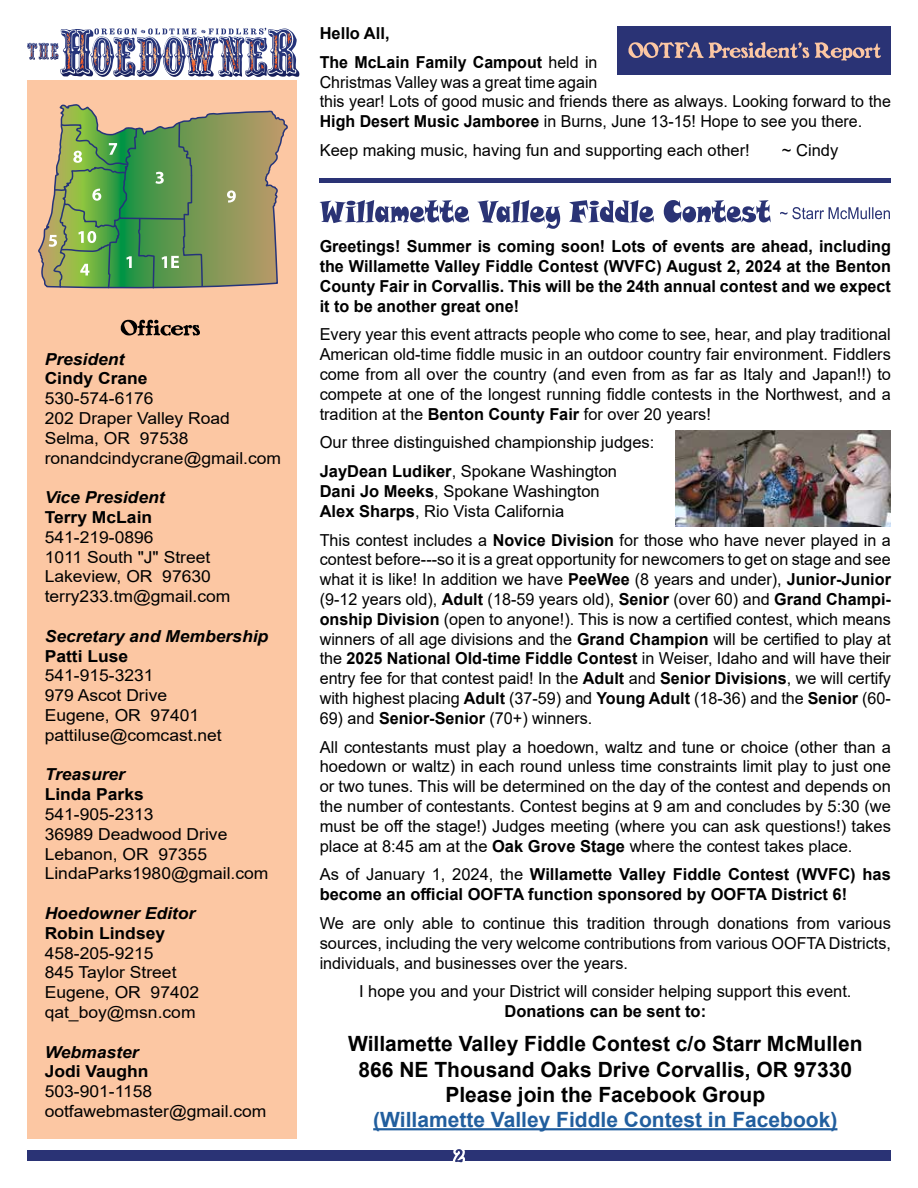
<style>
.page{position:relative;width:918px;height:1188px;background:#fff}
.page>*{position:absolute;margin:0;border:0;box-sizing:border-box;transform-origin:0 0}
.t1{font:700 21px/25.2px "Arial";color:#000;text-align:center}
.t2{font:700 21px "Arial";color:#215e9e}
.t3{font:16.5px/19.8px "Arial";color:#000}
.t4{font:700 16.5px/19.8px "Arial";color:#000}
.t5{font:16.5px/19.8px "Arial";color:#000;scale:1.06 1}
.t6{font:italic 700 16.5px "Arial";color:#000;scale:1.06 1}
.t7{font:700 16.5px "Arial";color:#000;scale:1.06 1}
.s1{font-weight:400}
.s2{font-weight:700}
</style>
<div class="page">
<div style="left:27px;top:1150px;width:864px;height:11px;background:#2a3375"></div>
<svg style="left:452px;top:1149px;width:13px;height:14px"></svg>
<svg style="left:27px;top:28px;width:272px;height:49px"></svg>
<div style="left:618px;top:27px;width:273px;height:48px;background:#2a3375"></div>
<svg style="left:628px;top:42px;width:253px;height:19px"></svg>
<img style="left:675px;top:430px;width:216px;height:96px">
<div style="left:27px;top:81px;width:270px;height:1058px;background:#fcc7a3"></div>
<svg style="left:121px;top:320px;width:79px;height:16px"></svg>
<svg style="left:38px;top:104px;width:250px;height:184px"></svg>
<svg style="left:227px;top:190px;width:9px;height:13px"></svg>
<svg style="left:49px;top:115px;width:155px;height:174px;background:#6c9e58"></svg>
<hr style="left:373px;top:1128px;width:464px;height:2px;background:#215e9e">
<svg style="left:319px;top:200px;width:571px;height:29px"></svg>
<div style="left:320px;top:178px;width:571px;height:5px;background:#2a3375"></div>
<p class="t6" style="left:45px;top:348px;width:77px">President</p>
<p class="t7" style="left:45px;top:367px;width:99px">Cindy Crane</p>
<p class="t5" style="left:45px;top:388px;width:225px">530-574-6176<br>202 Draper Valley Road<br>Selma, OR 97538 ronandcindycrane@gmail.com</p>
<p class="t6" style="left:45px;top:486px;width:115px">Vice President</p>
<p class="t7" style="left:45px;top:506px;width:103px">Terry McLain</p>
<p class="t5" style="left:45px;top:527px;width:177px">541-219-0896<br>1011 South "J" Street<br>Lakeview, OR 97630 terry233.tm@gmail.com</p>
<p class="t6" style="left:45px;top:625px;width:212px">Secretary and Membership</p>
<p class="t7" style="left:45px;top:644px;width:80px">Patti Luse</p>
<p class="t5" style="left:45px;top:666px;width:169px">541-915-3231<br>979 Ascot Drive<br>Eugene, OR 97401 pattiluse@comcast.net</p>
<p class="t6" style="left:45px;top:764px;width:77px">Treasurer</p>
<p class="t7" style="left:45px;top:783px;width:95px">Linda Parks</p>
<p class="t5" style="left:45px;top:804px;width:213px">541-905-2313<br>36989 Deadwood Drive<br>Lebanon, OR 97355<br>LindaParks1980@gmail.com</p>
<p class="t6" style="left:45px;top:902px;width:144px">Hoedowner Editor</p>
<p class="t7" style="left:45px;top:921px;width:115px">Robin Lindsey</p>
<p class="t5" style="left:45px;top:943px;width:147px">458-205-9215<br>845 Taylor Street<br>Eugene, OR 97402 qat_boy@msn.com</p>
<p class="t6" style="left:45px;top:1041px;width:90px">Webmaster</p>
<p class="t7" style="left:45px;top:1060px;width:100px">Jodi Vaughn</p>
<p class="t5" style="left:45px;top:1081px;width:211px">503-901-1158 ootfawebmaster@gmail.com</p>
<p class="t4" style="left:320px;top:19px;width:279px;line-height:28.8px">Hello All,<br>The McLain Family Campout <span class="s1">held in</span></p>
<p class="t3" style="left:320px;top:72px;width:573px">Christmas Valley was a great time again<br>this year! Lots of good music and friends there as always. Looking forward to the<br><span class="s2">High Desert Music Jamboree</span> in Burns, June 13-15! Hope to see you there.</p>
<p class="t3" style="left:320px;top:140px;width:432px">Keep making music, having fun and supporting each other!</p>
<p class="t3" style="left:782px;top:140px;width:58px">~ Cindy</p>
<p class="t4" style="left:320px;top:237px;width:573px;text-align:justify">Greetings! Summer is coming soon! Lots of events are ahead, including the Willamette Valley Fiddle Contest (WVFC) August 2, 2024 at the Benton County Fair in Corvallis. This will be the 24th annual contest and we expect it to be another great one!</p>
<p class="t3" style="left:320px;top:325px;width:573px;text-align:justify">Every year this event attracts people who come to see, hear, and play traditional American old-time fiddle music in an outdoor country fair environment. Fiddlers come from all over the country (and even from as far as Italy and Japan!!) to compete at one of the longest running fiddle contests in the Northwest, and a tradition at the <span class="s2">Benton County Fair</span> for over 20 years!</p>
<p class="t3" style="left:320px;top:428px;width:336px;line-height:28.8px">Our three distinguished championship judges:<br><span class="s2">JayDean Ludiker</span>, Spokane Washington</p>
<p class="t3" style="left:320px;top:481px;width:282px"><span class="s2">Dani Jo Meeks</span>, Spokane Washington<br><span class="s2">Alex Sharps</span>, Rio Vista California</p>
<p class="t3" style="left:320px;top:530px;width:573px;text-align:justify">This contest includes a <span class="s2">Novice Division</span> for those who have never played in a contest before---so it is a great opportunity for newcomers to get on stage and see what it is like! In addition we have <span class="s2">PeeWee</span> (8 years and under), <span class="s2">Junior-Junior </span>(9-12 years old), <span class="s2">Adult</span> (18-59 years old), <span class="s2">Senior</span> (over 60) and <span class="s2">Grand Champi&shy;onship Division</span> (open to anyone!). This is now a certified contest, which means winners of all age divisions and the <span class="s2">Grand Champion</span> will be certified to play at the <span class="s2">2025 National Old-time Fiddle Contest</span> in Weiser, Idaho and will have their entry fee for that contest paid! In the <span class="s2">Adult</span> and <span class="s2">Senior Divisions</span>, we will certify with highest placing <span class="s2">Adult</span> (37-59) and <span class="s2">Young Adult</span> (18-36) and the <span class="s2">Senior</span> (60-</p>
<p class="t3" style="left:320px;top:704px;width:573px;line-height:28.8px">69) and <span class="s2">Senior-Senior</span> (70+) winners.<br>All contestants must play a hoedown, waltz and tune or choice (other than a</p>
<p class="t3" style="left:320px;top:757px;width:573px;text-align:justify">hoedown or waltz) in each round unless time constraints limit play to just one or two tunes. This will be determined on the day of the contest and depends on the number of contestants. Contest begins at 9 am and concludes by 5:30 (we must be off the stage!) Judges meeting (where you can ask questions!) takes place at 8:45 am at the <span class="s2">Oak Grove Stage</span> where the contest takes place.</p>
<p class="t4" style="left:320px;top:865px;width:573px"><span class="s1">As of January 1, 2024, the</span> Willamette Valley Fiddle Contest (WVFC) has become an official OOFTA function sponsored by OOFTA District 6!</p>
<p class="t3" style="left:320px;top:913px;width:573px;text-align:justify">We are only able to continue this tradition through donations from various sources, including the very welcome contributions from various OOFTA Districts, individuals, and businesses over the years.</p>
<p class="t3" style="left:359px;top:982px;width:494px">I hope you and your District will consider helping support this event.</p>
<p class="t4" style="left:504px;top:1002px;width:203px">Donations can be sent to:</p>
<p class="t1" style="left:348px;top:1032px;width:516px">Willamette Valley Fiddle Contest c/o Starr McMullen<br>866 NE Thousand Oaks Drive Corvallis, OR 97330<br>Please join the Facebook Group</p>
<p class="t2" style="left:373px;top:1105px;width:466px">(Willamette Valley Fiddle Contest in Facebook)</p>
</div>
